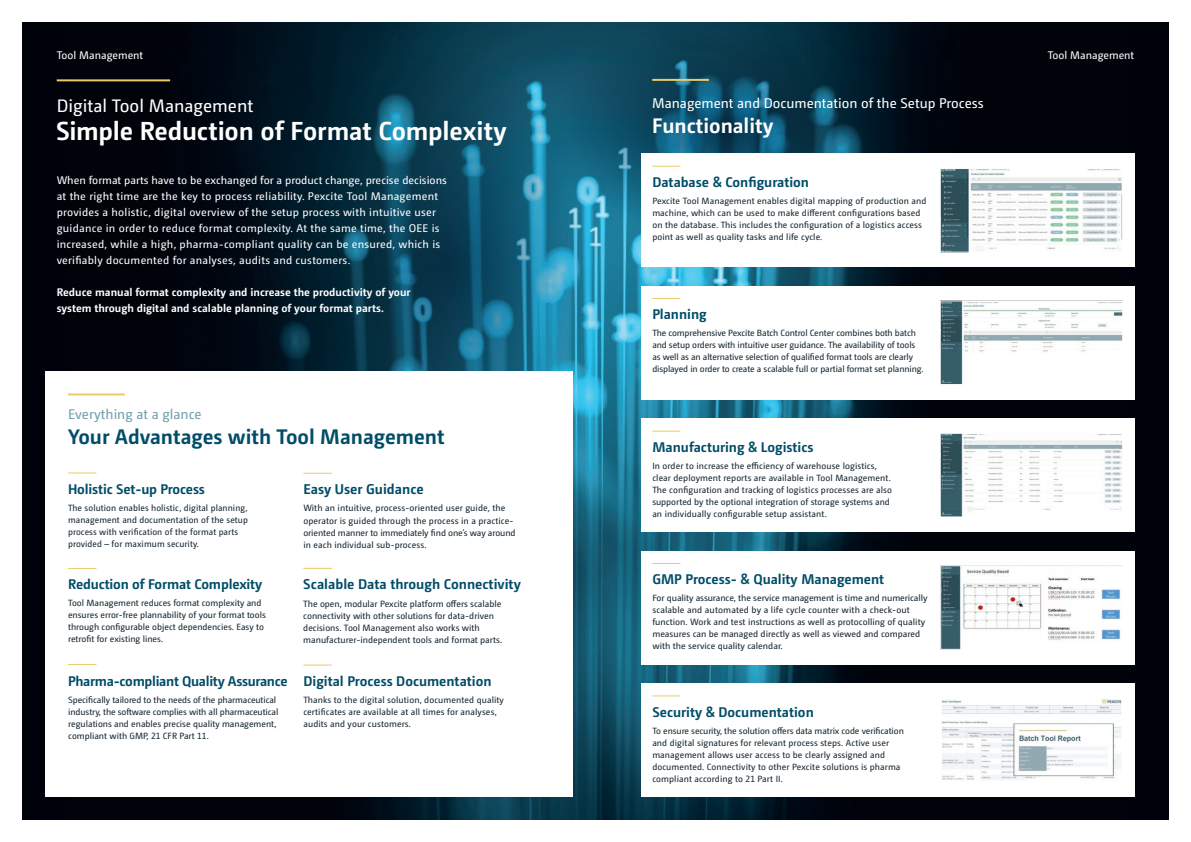
<style>
.page{position:relative;width:1191px;height:842px;background:#fff}
.page>*{position:absolute;margin:0;border:0;box-sizing:border-box;transform-origin:0 0}
.t1{font:700 26px "Camingo Dos Pro";letter-spacing:-.01em;color:#fff}
.t2{font:700 21px "Camingo Dos Pro";color:#014d68}
.t3{font:700 21px "Camingo Dos Pro";color:#fff}
.t4{font:18px "Camingo Dos Pro";color:#fff}
.t5{font:700 14.1px "Camingo Dos Pro";color:#014d68}
.t6{font:700 14px "Camingo Dos Pro";color:#014d68}
.t7{font:14px "Camingo Dos Pro";color:#fff}
.t8{font:700 14px "Camingo Dos Pro";letter-spacing:-.02em;color:#014d68}
.t9{font:14px "Camingo Dos Pro";color:#74a1ae}
.t10{font:11px/16px "Camingo Dos Pro";letter-spacing:.02em;color:#fff}
.t11{font:700 11px/16px "Camingo Dos Pro";color:#fff}
.t12{font:11px "Camingo Dos Pro";color:#fff}
.t13{font:9.1px/12.1px "Camingo Dos Pro";color:#152731}
.t14{font:9px/12px "Camingo Dos Pro";color:#152731}
</style>
<div class="page">
<img style="left:23px;top:23px;width:1145px;height:796px">
<svg style="left:291px;top:29px;width:310px;height:455px"></svg>
<svg style="left:541px;top:21px;width:373px;height:216px"></svg>
<div style="left:45px;top:371px;width:528px;height:426px;background:#fff"></div>
<svg style="left:303px;top:568px;width:29px;height:1px"></svg>
<svg style="left:68px;top:472px;width:28px;height:1px"></svg>
<hr style="left:68px;top:393px;width:57px;height:2px;background:#e9cb68">
<svg style="left:68px;top:664px;width:28px;height:1px"></svg>
<svg style="left:303px;top:665px;width:29px;height:1px"></svg>
<svg style="left:68px;top:568px;width:28px;height:1px"></svg>
<svg style="left:303px;top:473px;width:29px;height:1px"></svg>
<hr style="left:57px;top:79px;width:113px;height:2px;background:#e9cb68">
<hr style="left:652px;top:79px;width:57px;height:2px;background:#e9cb68">
<div style="left:641px;top:683px;width:493px;height:114px;background:#fff"></div>
<div style="left:641px;top:551px;width:493px;height:113px;background:#fff"></div>
<div style="left:641px;top:418px;width:493px;height:114px;background:#fff"></div>
<div style="left:641px;top:286px;width:493px;height:113px;background:#fff"></div>
<div style="left:641px;top:154px;width:493px;height:113px;background:#fff"></div>
<svg style="left:652px;top:166px;width:28px;height:1px"></svg>
<svg style="left:652px;top:298px;width:28px;height:1px"></svg>
<svg style="left:652px;top:431px;width:28px;height:1px"></svg>
<svg style="left:652px;top:563px;width:28px;height:1px"></svg>
<svg style="left:652px;top:695px;width:28px;height:1px"></svg>
<img style="left:942px;top:170px;width:179px;height:80px">
<div style="left:940px;top:168px;width:183px;height:84px;border:1px solid #fff"></div>
<img style="left:942px;top:303px;width:179px;height:80px">
<div style="left:940px;top:301px;width:183px;height:84px;border:1px solid #fff"></div>
<img style="left:942px;top:435px;width:179px;height:80px">
<div style="left:940px;top:433px;width:183px;height:84px;border:1px solid #fff"></div>
<img style="left:942px;top:567px;width:179px;height:81px">
<div style="left:940px;top:565px;width:183px;height:85px;border:1px solid #fff"></div>
<img style="left:943px;top:700px;width:177px;height:80px">
<div style="left:941px;top:698px;width:181px;height:84px;border:1px solid #fff"></div>
<p class="t12" style="left:57px;top:48px;width:88px">Tool Management</p>
<p class="t12" style="left:1047px;top:48px;width:88px">Tool Management</p>
<h3 class="t4" style="left:57px;top:95px;width:198px">Digital Tool Management</h3>
<h3 class="t7" style="left:652px;top:95px;width:333px">Management and Documentation of the Setup Process</h3>
<h2 class="t3" style="left:652px;top:113px;width:123px">Functionality</h2>
<h1 class="t1" style="left:56px;top:116px;width:452px">Simple Reduction of Format Complexity</h1>
<p class="t10" style="left:57px;top:172px;width:392px">When format parts have to be exchanged for a product change, precise decisions at the right time are the key to process reliability. Pexcite Tool Management provides a holistic, digital overview of the setup process with intuitive user guidance in order to reduce format complexity. At the same time, the OEE is increased, while a high, pharma-compliant quality can be ensured, which is verifiably documented for analyses, audits and customers.</p>
<p class="t11" style="left:57px;top:284px;width:355px">Reduce manual format complexity and increase the productivity of your system through digital and scalable planning of your format parts.</p>
<h3 class="t9" style="left:68px;top:406px;width:135px">Everything at a glance</h3>
<h2 class="t2" style="left:68px;top:424px;width:378px">Your Advantages with Tool Management</h2>
<h3 class="t5" style="left:303px;top:481px;width:122px">Easy User Guidance</h3>
<p class="t13" style="left:303px;top:502px;width:214px">With an intuitive, process-oriented user guide, the operator is guided through the process in a practice&shy;oriented manner to immediately find one’s way around</p>
<p class="t14" style="left:303px;top:538px;width:125px">in each individual sub-process.</p>
<h3 class="t6" style="left:68px;top:480px;width:138px">Holistic Set-up Process</h3>
<p class="t14" style="left:68px;top:501px;width:181px">The solution enables holistic, digital planning, management and documentation of the setup process with verification of the format parts provided – for maximum security.</p>
<h3 class="t6" style="left:68px;top:576px;width:196px">Reduction of Format Complexity</h3>
<h3 class="t5" style="left:303px;top:576px;width:219px">Scalable Data through Connectivity</h3>
<p class="t14" style="left:68px;top:597px;width:199px">Tool Management reduces format complexity and ensures error-free plannability of your format tools through configurable object dependencies. Easy to retrofit for existing lines.</p>
<p class="t13" style="left:303px;top:597px;width:200px">The open, modular Pexcite platform offers scalable connectivity with other solutions for data-driven decisions. Tool Management also works with manufacturer-independent tools and format parts.</p>
<h3 class="t8" style="left:68px;top:672px;width:221px">Pharma-compliant Quality Assurance</h3>
<h3 class="t6" style="left:303px;top:673px;width:190px">Digital Process Documentation</h3>
<p class="t14" style="left:68px;top:693px;width:212px">Specifically tailored to the needs of the pharmaceutical industry, the software complies with all pharmaceutical regulations and enables precise quality management, compliant with GMP, 21 CFR Part 11.</p>
<p class="t14" style="left:303px;top:694px;width:202px">Thanks to the digital solution, documented quality certificates are available at all times for analyses, audits and your customers.</p>
<h3 class="t6" style="left:652px;top:174px;width:158px">Database &amp; Configuration</h3>
<p class="t14" style="left:652px;top:195px;width:275px">Pexcite Tool Management enables digital mapping of production and machine, which can be used to make different configurations based on the database. This includes the configuration of a logistics access point as well as quality tasks and life cycle.</p>
<h3 class="t6" style="left:652px;top:306px;width:56px">Planning</h3>
<p class="t14" style="left:652px;top:327px;width:273px">The comprehensive Pexcite Batch Control Center combines both batch and setup orders with intuitive user guidance. The availability of tools as well as an alternative selection of qualified format tools are clearly displayed in order to create a scalable full or partial format set planning.</p>
<h3 class="t6" style="left:652px;top:439px;width:163px">Manufacturing &amp; Logistics</h3>
<p class="t14" style="left:652px;top:460px;width:241px">In order to increase the efficiency of warehouse logistics, clear deployment reports are available in Tool Management.<br>The configuration and tracking of logistics processes are also supported by the optional integration of storage systems and an individually configurable setup assistant.</p>
<h3 class="t6" style="left:652px;top:571px;width:233px">GMP Process- &amp; Quality Management</h3>
<p class="t14" style="left:652px;top:592px;width:277px">For quality assurance, the service management is time and numerically scalable and automated by a life cycle counter with a check-out function. Work and test instructions as well as protocolling of quality measures can be managed directly as well as viewed and compared with the service quality calendar.</p>
<h3 class="t6" style="left:652px;top:703px;width:163px">Security &amp; Documentation</h3>
<p class="t14" style="left:652px;top:724px;width:253px">To ensure security, the solution offers data matrix code verification and digital signatures for relevant process steps. Active user management allows user access to be clearly assigned and documented. Connectivity to other Pexcite solutions is pharma compliant according to 21 Part II.</p>
</div>
